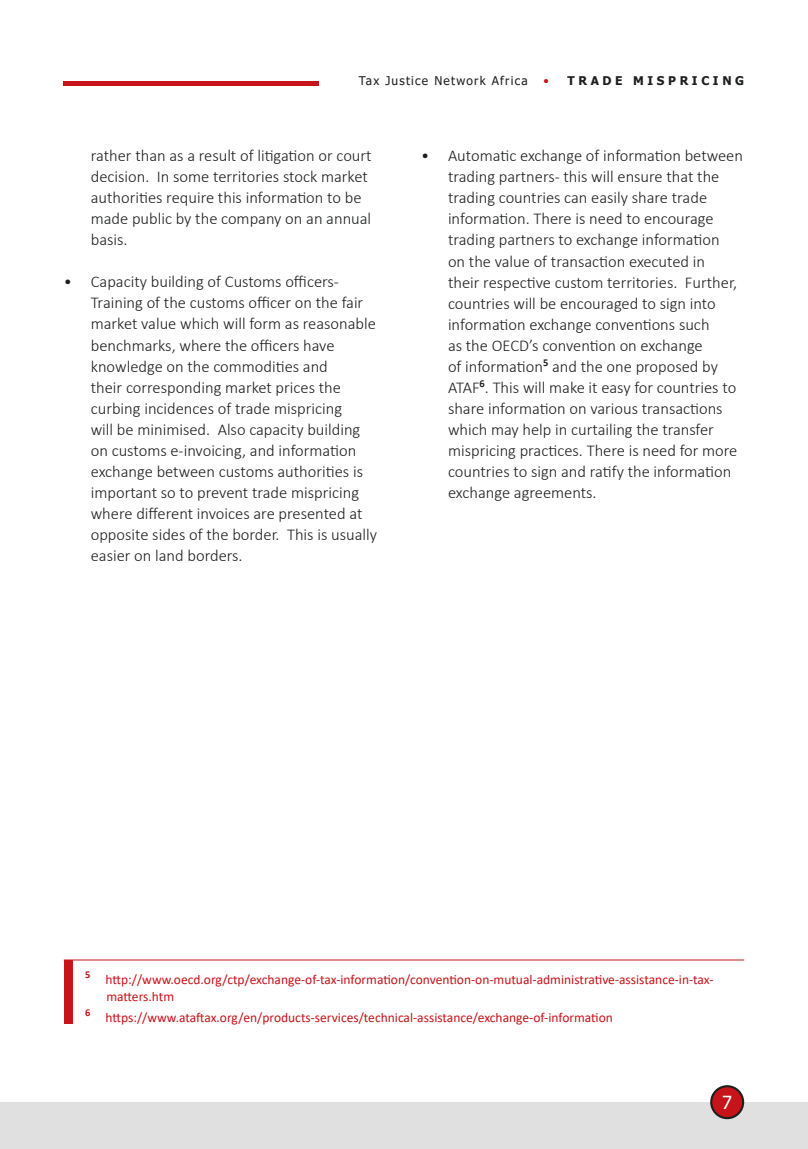
<style>
.page{position:relative;width:808px;height:1149px;background:#fff}
.page>*{position:absolute;margin:0;border:0;box-sizing:border-box;transform-origin:0 0}
.t1{font:18px "Tahoma";color:#fff}
.t2{font:300 16.5px/21px "Calibri";color:#1e1f1f}
.t3{font:13.5px/16.2px "Calibri";color:#c7141a}
.t4{font:12px "Tahoma";letter-spacing:.1em;color:#1e1f1f}
.t5{font:700 12px "Tahoma";letter-spacing:.3em;color:#1e1f1f}
.s1{font-weight:400;color:#c7141a}
</style>
<div class="page">
<div style="left:0;top:1101px;width:808px;height:47px;background:#e1e0e1"></div>
<svg style="left:710px;top:1084px;width:34px;height:34px"></svg>
<div style="left:712px;top:1086px;width:30px;height:30px;background:#c7141a;border-radius:50%"></div>
<hr style="left:64px;top:81px;width:255px;height:4px;background:#c7141a">
<div style="left:64px;top:959px;width:8px;height:64px;background:#c7141a"></div>
<hr style="left:64px;top:959px;width:680px;height:1px;background:#c7141a">
<p class="t4" style="left:359px;top:72px;width:170px">Tax Justice Network Africa</p>
<p class="t5" style="left:544px;top:72px;width:202px"><span class="s1">•</span> TRADE MISPRICING</p>
<p class="t2" style="left:91px;top:145px;width:282px">rather than as a result of litigation or court decision. In some territories stock market authorities require this information to be made public by the company on an annual basis.</p>
<p class="t2" style="left:91px;top:271px;width:288px;text-indent:-27px">• Capacity building of Customs officers-Training of the customs officer on the fair market value which will form as reasonable benchmarks, where the officers have knowledge on the commodities and<br>their corresponding market prices the curbing incidences of trade mispricing<br>will be minimised. Also capacity building on customs e-invoicing, and information exchange between customs authorities is important so to prevent trade mispricing where different invoices are presented at opposite sides of the border. This is usually easier on land borders.</p>
<p class="t2" style="left:448px;top:145px;width:296px;text-indent:-27px">• Automatic exchange of information between trading partners- this will ensure that the trading countries can easily share trade information. There is need to encourage trading partners to exchange information<br>on the value of transaction executed in<br>their respective custom territories. Further, countries will be encouraged to sign into information exchange conventions such<br>as the OECD’s convention on exchange<br>of information<sup>5</sup> and the one proposed by ATAF<sup>6</sup>. This will make it easy for countries to share information on various transactions which may help in curtailing the transfer mispricing practices. There is need for more countries to sign and ratify the information exchange agreements.</p>
<p class="t3" style="left:106px;top:971px;width:609px;text-indent:-21px"><sup>5</sup> http://www.oecd.org/ctp/exchange-of-tax-information/convention-on-mutual-administrative-assistance-in-tax&shy;matters.htm</p>
<p class="t3" style="left:85px;top:1008px;width:529px"><sup>6</sup> https://www.ataftax.org/en/products-services/technical-assistance/exchange-of-information</p>
<p class="t1" style="left:722px;top:1089px;width:11px">7</p>
</div>
